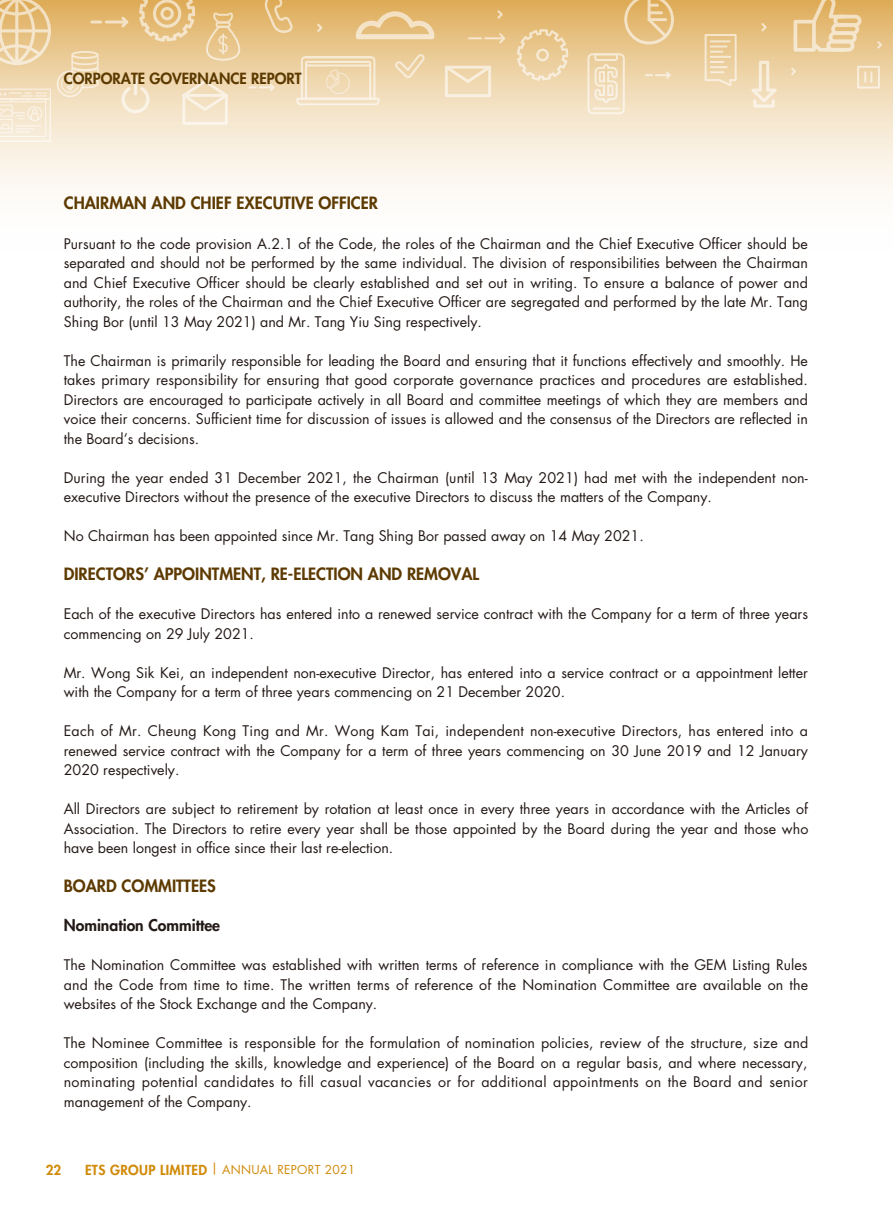
<style>
.page{position:relative;width:893px;height:1212px;background:#fff}
.page>*{position:absolute;margin:0;border:0;box-sizing:border-box;transform-origin:0 0}
.t1{font:800 16.5px "Futura Std";color:#5d3a00}
.t2{font:800 15.75px "Futura Std";color:#231916}
.t3{font:800 15px "Futura Std";color:#5d3a00}
.t4{font:14.25px/19.5px "Futura Std";color:#231916;text-align:justify}
.t5{font:800 13.5px "Futura Std";color:#d08a09}
.t6{font:12px "Futura Std";letter-spacing:.025em;color:#d08a09}
.s1{font-weight:800;font-size:13.5px}
.s2{font-weight:500}
</style>
<div class="page">
<svg style="left:0;top:0;width:893px;height:192px"></svg>
<svg style="left:249px;top:84px;width:25px;height:7px"></svg>
<svg style="left:857px;top:66px;width:23px;height:23px"></svg>
<svg style="left:624px;top:0;width:50px;height:44px"></svg>
<hr style="left:648px;top:11px;width:15px;height:3px;background:#fff">
<hr style="left:648px;top:18px;width:19px;height:3px;background:#fff">
<svg style="left:445px;top:66px;width:46px;height:31px"></svg>
<svg style="left:0;top:0;width:51px;height:65px"></svg>
<svg style="left:204px;top:12px;width:38px;height:49px"></svg>
<hr style="left:222px;top:34px;width:2px;height:20px;background:#fff">
<svg style="left:587px;top:53px;width:38px;height:61px"></svg>
<hr style="left:593px;top:108px;width:27px;height:2px;background:#fff">
<svg style="left:296px;top:56px;width:84px;height:49px"></svg>
<svg style="left:497px;top:10px;width:6px;height:9px"></svg>
<svg style="left:356px;top:11px;width:78px;height:28px"></svg>
<svg style="left:793px;top:0;width:68px;height:52px"></svg>
<svg style="left:517px;top:29px;width:51px;height:52px"></svg>
<svg style="left:57px;top:51px;width:42px;height:46px"></svg>
<svg style="left:761px;top:23px;width:6px;height:8px"></svg>
<hr style="left:484px;top:37px;width:20px;height:2px;background:#fff">
<svg style="left:468px;top:37px;width:14px;height:2px"></svg>
<svg style="left:499px;top:33px;width:6px;height:10px"></svg>
<svg style="left:121px;top:87px;width:29px;height:26px"></svg>
<hr style="left:134px;top:77px;width:3px;height:18px;background:#fff;border-radius:2px">
<svg style="left:0;top:89px;width:51px;height:53px"></svg>
<svg style="left:877px;top:41px;width:5px;height:8px"></svg>
<svg style="left:645px;top:71px;width:26px;height:8px"></svg>
<svg style="left:139px;top:0;width:56px;height:42px"></svg>
<svg style="left:751px;top:61px;width:26px;height:47px"></svg>
<svg style="left:395px;top:54px;width:30px;height:24px"></svg>
<svg style="left:791px;top:68px;width:5px;height:7px"></svg>
<svg style="left:317px;top:24px;width:5px;height:8px"></svg>
<hr style="left:105px;top:21px;width:23px;height:3px;background:#fff">
<svg style="left:90px;top:21px;width:12px;height:3px"></svg>
<svg style="left:121px;top:17px;width:7px;height:10px"></svg>
<svg style="left:264px;top:0;width:29px;height:33px"></svg>
<svg style="left:705px;top:34px;width:32px;height:52px"></svg>
<svg style="left:182px;top:80px;width:46px;height:45px"></svg>
<p class="t3" style="left:64px;top:69px;width:239px">CORPORATE GOVERNANCE REPORT</p>
<p class="t1" style="left:64px;top:193px;width:316px">CHAIRMAN AND CHIEF EXECUTIVE OFFICER</p>
<p class="t4" style="left:64px;top:234px;width:746px">Pursuant to the code provision A.2.1 of the Code, the roles of the Chairman and the Chief Executive Officer should be separated and should not be performed by the same individual. The division of responsibilities between the Chairman and Chief Executive Officer should be clearly established and set out in writing. To ensure a balance of power and authority, the roles of the Chairman and the Chief Executive Officer are segregated and performed by the late Mr. Tang Shing Bor (until 13 May 2021) and Mr. Tang Yiu Sing respectively.</p>
<p class="t4" style="left:64px;top:351px;width:746px">The Chairman is primarily responsible for leading the Board and ensuring that it functions effectively and smoothly. He takes primary responsibility for ensuring that good corporate governance practices and procedures are established.<br>Directors are encouraged to participate actively in all Board and committee meetings of which they are members and voice their concerns. Sufficient time for discussion of issues is allowed and the consensus of the Directors are reflected in the Board’s decisions.</p>
<p class="t4" style="left:64px;top:468px;width:745px">During the year ended 31 December 2021, the Chairman (until 13 May 2021) had met with the independent non&shy;executive Directors without the presence of the executive Directors to discuss the matters of the Company.</p>
<p class="t4" style="left:64px;top:526px;width:581px">No Chairman has been appointed since Mr. Tang Shing Bor passed away on 14 May 2021.</p>
<p class="t1" style="left:64px;top:563px;width:417px">DIRECTORS’ APPOINTMENT, RE-ELECTION AND REMOVAL</p>
<p class="t4" style="left:64px;top:604px;width:746px">Each of the executive Directors has entered into a renewed service contract with the Company for a term of three years commencing on 29 July 2021.</p>
<p class="t4" style="left:64px;top:663px;width:746px">Mr. Wong Sik Kei, an independent non-executive Director, has entered into a service contract or a appointment letter with the Company for a term of three years commencing on 21 December 2020.</p>
<p class="t4" style="left:64px;top:721px;width:746px">Each of Mr. Cheung Kong Ting and Mr. Wong Kam Tai, independent non-executive Directors, has entered into a renewed service contract with the Company for a term of three years commencing on 30 June 2019 and 12 January 2020 respectively.</p>
<p class="t4" style="left:64px;top:799px;width:746px">All Directors are subject to retirement by rotation at least once in every three years in accordance with the Articles of Association. The Directors to retire every year shall be those appointed by the Board during the year and those who have been longest in office since their last re-election.</p>
<p class="t1" style="left:64px;top:875px;width:154px">BOARD COMMITTEES</p>
<p class="t2" style="left:64px;top:915px;width:158px">Nomination Committee</p>
<p class="t4" style="left:64px;top:955px;width:746px">The Nomination Committee was established with written terms of reference in compliance with the GEM Listing Rules and the Code from time to time. The written terms of reference of the Nomination Committee are available on the websites of the Stock Exchange and the Company.</p>
<p class="t4" style="left:64px;top:1033px;width:746px">The Nominee Committee is responsible for the formulation of nomination policies, review of the structure, size and composition (including the skills, knowledge and experience) of the Board on a regular basis, and where necessary, nominating potential candidates to fill casual vacancies or for additional appointments on the Board and senior management of the Company.</p>
<p class="t5" style="left:46px;top:1162px;width:17px">22</p>
<p class="t6" style="left:85px;top:1161px;width:272px"><span class="s1">ETS GROUP LIMITED</span> <span class="s2">|</span> ANNUAL REPORT 2021</p>
</div>
